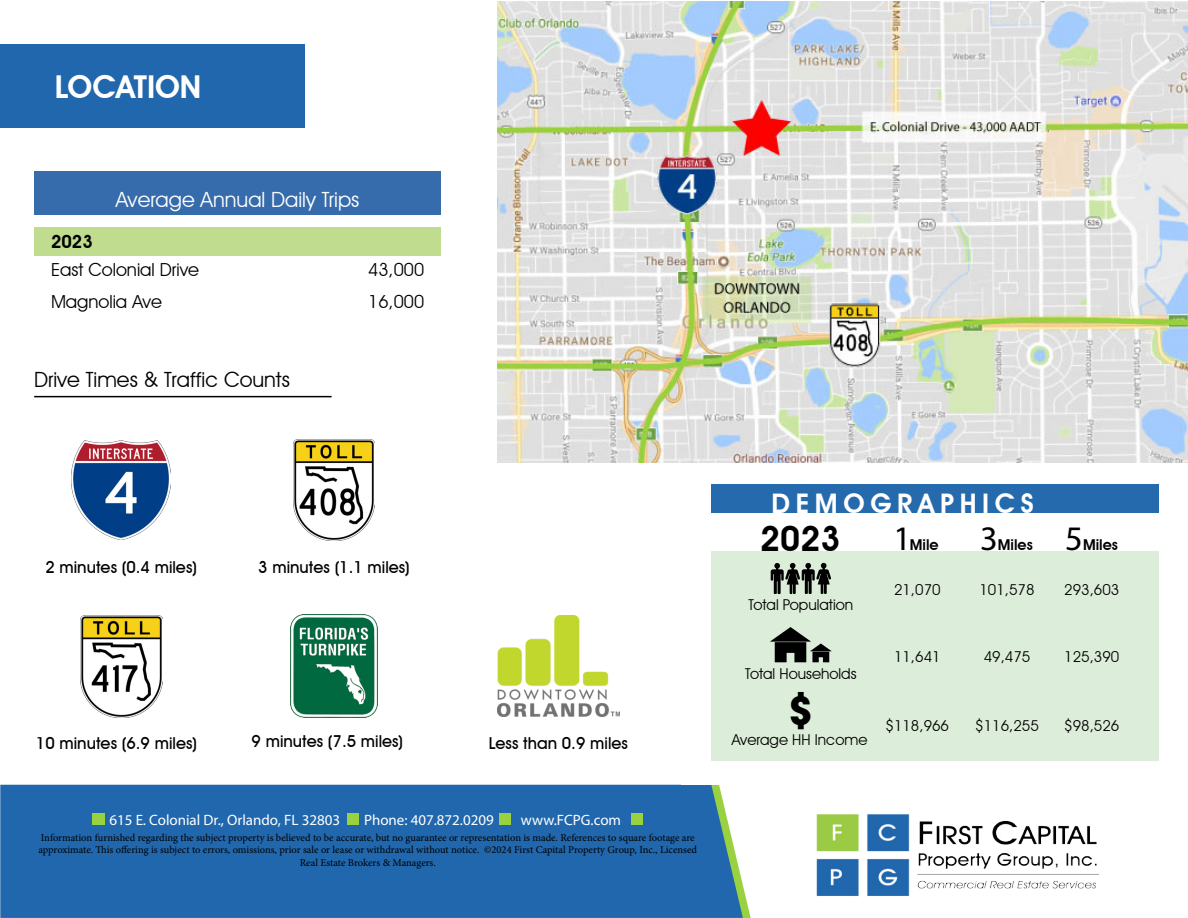
<style>
.page{position:relative;width:1188px;height:918px;background:#fff}
.page>*{position:absolute;margin:0;border:0;box-sizing:border-box;transform-origin:0 0}
.t1{font:700 41.85px "Avant Garde LT";color:#000}
.t2{font:600 34.5px "Avant Garde IT Cby BT";color:#000}
.t3{font:34.5px "Myriad Pro";color:#000}
.t4{font:600 31.5px "Avant Garde IT Cby BT";color:#fff}
.t5{font:600 27px "Avant Garde IT Cby BT";letter-spacing:.21em;color:#fff}
.t6{font:21px "Avant Garde IT Cby BT";color:#000}
.t7{font:21px "Avant Garde IT Cby BT";color:#fff}
.t8{font:18px "Avant Garde IT Cby BT";color:#000}
.t9{font:600 18px "Avant Garde IT Cby BT";color:#000}
.t10{font:500 16.5px "Avant Garde IT Cby BT";color:#000}
.t11{font:15px "Avant Garde IT Cby BT";color:#000}
.t12{font:15px "Myriad Pro";color:#fff}
.t13{font:600 15px "Avant Garde IT Cby BT";color:#000}
.t14{font:10.5px/12.6px "Minion Pro";letter-spacing:-.005em;color:#000;text-align:center}
</style>
<div class="page">
<div style="left:0;top:785px;width:706px;height:133px;background:#2067ad"></div>
<div style="left:0;top:45px;width:305px;height:83px;background:#2067ad"></div>
<svg style="left:706px;top:785px;width:45px;height:133px"></svg>
<img style="left:816px;top:814px;width:283px;height:82px">
<img style="left:498px;top:2px;width:690px;height:461px">
<div style="left:711px;top:485px;width:448px;height:28px;background:#246aac"></div>
<div style="left:711px;top:551px;width:448px;height:210px;background:#dceed9"></div>
<svg style="left:770px;top:627px;width:62px;height:35px"></svg>
<svg style="left:771px;top:563px;width:60px;height:31px"></svg>
<hr style="left:34px;top:396px;width:298px;height:1px;background:#000">
<img style="left:294px;top:440px;width:80px;height:100px">
<img style="left:80px;top:615px;width:82px;height:103px">
<img style="left:290px;top:615px;width:88px;height:103px">
<img style="left:497px;top:616px;width:123px;height:101px">
<img style="left:72px;top:440px;width:99px;height:100px">
<div style="left:34px;top:227px;width:406px;height:29px;background:#bfdc8f"></div>
<div style="left:34px;top:171px;width:406px;height:44px;background:#366bac"></div>
<div style="left:499px;top:813px;width:12px;height:12px;background:#99d140"></div>
<div style="left:631px;top:813px;width:12px;height:12px;background:#99d140"></div>
<div style="left:347px;top:813px;width:12px;height:12px;background:#99d140"></div>
<div style="left:92px;top:813px;width:12px;height:12px;background:#99d140"></div>
<h3 class="t4" style="left:55px;top:68px;width:148px">LOCATION</h3>
<h3 class="t7" style="left:116px;top:186px;width:245px">Average Annual Daily Trips</h3>
<h3 class="t9" style="left:51px;top:231px;width:43px">2023</h3>
<h3 class="t8" style="left:51px;top:259px;width:150px">East Colonial Drive</h3>
<h3 class="t8" style="left:368px;top:259px;width:57px">43,000</h3>
<h3 class="t8" style="left:51px;top:290px;width:113px">Magnolia Ave</h3>
<h3 class="t8" style="left:368px;top:290px;width:57px">16,000</h3>
<h3 class="t6" style="left:34px;top:367px;width:257px">Drive Times &amp; Traffic Counts</h3>
<h3 class="t10" style="left:45px;top:557px;width:153px">2 minutes (0.4 miles)</h3>
<h3 class="t10" style="left:258px;top:557px;width:153px">3 minutes (1.1 miles)</h3>
<h3 class="t10" style="left:36px;top:733px;width:163px">10 minutes (6.9 miles)</h3>
<h3 class="t10" style="left:252px;top:731px;width:153px">9 minutes (7.5 miles)</h3>
<h3 class="t10" style="left:489px;top:733px;width:140px">Less than 0.9 miles</h3>
<h3 class="t12" style="left:109px;top:810px;width:232px">615 E. Colonial Dr., Orlando, FL 32803</h3>
<h3 class="t12" style="left:364px;top:810px;width:131px">Phone: 407.872.0209</h3>
<h3 class="t12" style="left:521px;top:810px;width:102px">www.FCPG.com</h3>
<p class="t14" style="left:38px;top:831px;width:660px">Information furnished regarding the subject property is believed to be accurate, but no guarantee or representation is made. References to square footage are approximate. This offering is subject to errors, omissions, prior sale or lease or withdrawal without notice. ©2024 First Capital Property Group, Inc., Licensed<br>Real Estate Brokers &amp; Managers.</p>
<h3 class="t5" style="left:772px;top:487px;width:264px">DEMOGRAPHICS</h3>
<h2 class="t2" style="left:760px;top:518px;width:82px">2023</h2>
<h2 class="t3" style="left:893px;top:518px;width:19px">1</h2>
<h3 class="t13" style="left:910px;top:536px;width:30px">Mile</h3>
<h2 class="t3" style="left:980px;top:518px;width:19px">3</h2>
<h3 class="t13" style="left:998px;top:536px;width:36px">Miles</h3>
<h2 class="t3" style="left:1065px;top:518px;width:19px">5</h2>
<h3 class="t13" style="left:1083px;top:536px;width:36px">Miles</h3>
<h3 class="t11" style="left:749px;top:596px;width:106px">Total Population</h3>
<h3 class="t11" style="left:745px;top:665px;width:113px">Total Households</h3>
<h1 class="t1" style="left:788px;top:683px;width:28px">$</h1>
<h3 class="t11" style="left:732px;top:730px;width:137px">Average HH Income</h3>
<h3 class="t11" style="left:894px;top:580px;width:48px">21,070</h3>
<h3 class="t11" style="left:980px;top:580px;width:57px">101,578</h3>
<h3 class="t11" style="left:1064px;top:580px;width:57px">293,603</h3>
<h3 class="t11" style="left:894px;top:648px;width:48px">11,641</h3>
<h3 class="t11" style="left:984px;top:648px;width:48px">49,475</h3>
<h3 class="t11" style="left:1064px;top:648px;width:57px">125,390</h3>
<h3 class="t11" style="left:886px;top:716px;width:65px">$118,966</h3>
<h3 class="t11" style="left:975px;top:716px;width:65px">$116,255</h3>
<h3 class="t11" style="left:1064px;top:716px;width:57px">$98,526</h3>
</div>
